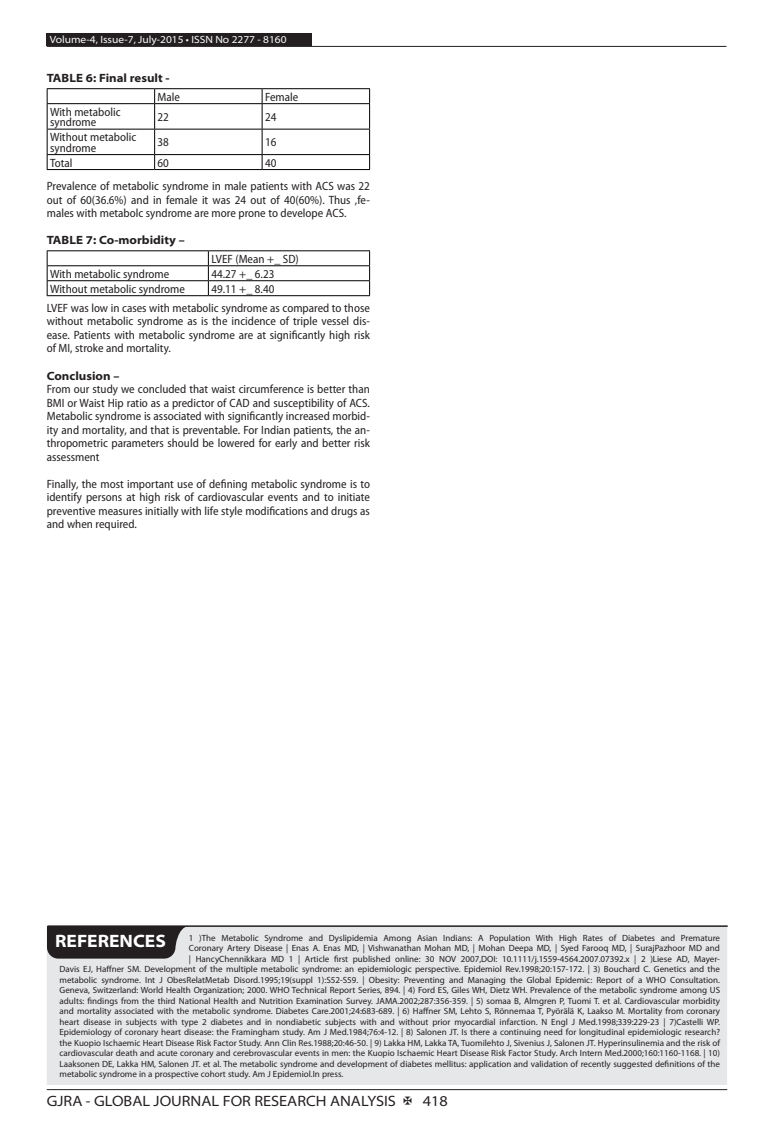
<style>
.page{position:relative;width:774px;height:1136px;background:#fff}
.page>*{position:absolute;margin:0;border:0;box-sizing:border-box;transform-origin:0 0}
.GRA_Bold{font:700 semi-expanded 18px "Myriad Pro";color:#fff}
.t1{font:semi-expanded 15px "Myriad Pro";color:#231f20}
.GRA_Body_Text{font:semi-condensed 12px/13.5px "Myriad Pro";color:#231f20;text-align:justify}
.For_Table{font:semi-condensed 12px/10.5px "Myriad Pro";color:#231f20}
.GRA_Bold-2{font:700 semi-expanded 12px "Myriad Pro";color:#231f20}
.t2{font:semi-expanded 10.5px "Myriad Pro";color:#fff}
.GRA_Reference{font:9px "Myriad Pro";color:#231f20}
</style>
<div class="page">
<hr style="left:47px;top:1089px;width:680px;height:1px;background:#231f20">
<div style="left:47px;top:33px;width:265px;height:13px;background:#231f20"></div>
<hr style="left:47px;top:46px;width:679px;height:1px;background:#231f20">
<div style="left:47px;top:925px;width:680px;height:159px;background:#e6e7e9"></div>
<hr style="left:48px;top:925px;width:679px;height:1px;background:#231f20">
<svg style="left:47px;top:925px;width:142px;height:33px;background:#363233"></svg>
<hr style="left:47px;top:88px;width:108px;height:1px;background:#000">
<hr style="left:155px;top:88px;width:107px;height:1px;background:#000">
<hr style="left:262px;top:88px;width:108px;height:1px;background:#000">
<svg style="left:47px;top:89px;width:323px;height:80px"></svg>
<hr style="left:47px;top:169px;width:108px;height:1px;background:#000">
<hr style="left:155px;top:169px;width:107px;height:1px;background:#000">
<hr style="left:262px;top:169px;width:108px;height:1px;background:#000">
<hr style="left:47px;top:250px;width:161px;height:1px;background:#000">
<hr style="left:208px;top:250px;width:162px;height:1px;background:#000">
<svg style="left:47px;top:251px;width:323px;height:44px"></svg>
<hr style="left:47px;top:295px;width:161px;height:1px;background:#000">
<hr style="left:208px;top:295px;width:162px;height:1px;background:#000">
<p class="t2" style="left:50px;top:34px;width:238px">Volume-4, Issue-7, July-2015 • ISSN No 2277 - 8160</p>
<p class="GRA_Bold-2" style="left:47px;top:71px;width:124px">TABLE 6: Final result -</p>
<p class="For_Table" style="left:158px;top:92px;width:24px">Male</p>
<p class="For_Table" style="left:265px;top:92px;width:35px">Female</p>
<p class="For_Table" style="left:50px;top:107px;width:72px">With metabolic syndrome</p>
<p class="For_Table" style="left:158px;top:112px;width:13px">22</p>
<p class="For_Table" style="left:265px;top:112px;width:13px">24</p>
<p class="For_Table" style="left:50px;top:132px;width:88px">Without metabolic syndrome</p>
<p class="For_Table" style="left:158px;top:137px;width:13px">38</p>
<p class="For_Table" style="left:265px;top:137px;width:13px">16</p>
<p class="For_Table" style="left:50px;top:157px;width:24px">Total</p>
<p class="For_Table" style="left:158px;top:157px;width:13px">60</p>
<p class="For_Table" style="left:265px;top:157px;width:13px">40</p>
<p class="GRA_Body_Text" style="left:47px;top:180px;width:325px">Prevalence of metabolic syndrome in male patients with ACS was 22 out of 60(36.6%) and in female it was 24 out of 40(60%). Thus ,fe&shy;males with metabolc syndrome are more prone to develope ACS.</p>
<p class="GRA_Bold-2" style="left:47px;top:233px;width:140px">TABLE 7: Co-morbidity –</p>
<p class="For_Table" style="left:211px;top:254px;width:89px">LVEF (Mean +_ SD)</p>
<p class="For_Table" style="left:50px;top:269px;width:121px">With metabolic syndrome</p>
<p class="For_Table" style="left:211px;top:269px;width:65px">44.27 +_ 6.23</p>
<p class="For_Table" style="left:50px;top:284px;width:136px">Without metabolic syndrome</p>
<p class="For_Table" style="left:211px;top:284px;width:65px">49.11 +_ 8.40</p>
<p class="GRA_Body_Text" style="left:47px;top:301px;width:325px">LVEF was low in cases with metabolic syndrome as compared to those without metabolic syndrome as is the incidence of triple vessel dis&shy;ease. Patients with metabolic syndrome are at significantly high risk of MI, stroke and mortality.</p>
<p class="GRA_Bold-2" style="left:47px;top:368px;width:74px">Conclusion –</p>
<p class="GRA_Body_Text" style="left:47px;top:382px;width:325px">From our study we concluded that waist circumference is better than BMI or Waist Hip ratio as a predictor of CAD and susceptibility of ACS.<br>Metabolic syndrome is associated with significantly increased morbid&shy;ity and mortality, and that is preventable. For Indian patients, the an&shy;thropometric parameters should be lowered for early and better risk assessment</p>
<p class="GRA_Body_Text" style="left:47px;top:477px;width:325px">Finally, the most important use of defining metabolic syndrome is to identify persons at high risk of cardiovascular events and to initiate preventive measures initially with life style modifications and drugs as and when required.</p>
<p class="GRA_Bold" style="left:55px;top:931px;width:112px">REFERENCES</p>
<p class="GRA_Reference" style="left:189px;top:932px;width:533px">1 )The Metabolic Syndrome and Dyslipidemia Among Asian Indians: A Population With High Rates of Diabetes and Premature</p>
<p class="GRA_Reference" style="left:189px;top:943px;width:533px">Coronary Artery Disease | Enas A. Enas MD, | Vishwanathan Mohan MD, | Mohan Deepa MD, | Syed Farooq MD, | SurajPazhoor MD and</p>
<p class="GRA_Reference" style="left:189px;top:953px;width:533px">| HancyChennikkara MD 1 | Article first published online: 30 NOV 2007,DOI: 10.1111/j.1559-4564.2007.07392.x | 2 )Liese AD, Mayer-</p>
<p class="GRA_Reference" style="left:60px;top:964px;width:662px">Davis EJ, Haffner SM. Development of the multiple metabolic syndrome: an epidemiologic perspective. Epidemiol Rev.1998;20:157-172. | 3) Bouchard C. Genetics and the</p>
<p class="GRA_Reference" style="left:60px;top:974px;width:662px">metabolic syndrome. Int J ObesRelatMetab Disord.1995;19(suppl 1):S52-S59. | Obesity: Preventing and Managing the Global Epidemic: Report of a WHO Consultation.</p>
<p class="GRA_Reference" style="left:60px;top:985px;width:662px">Geneva, Switzerland: World Health Organization; 2000. WHO Technical Report Series, 894. | 4) Ford ES, Giles WH, Dietz WH. Prevalence of the metabolic syndrome among US</p>
<p class="GRA_Reference" style="left:60px;top:995px;width:662px">adults: findings from the third National Health and Nutrition Examination Survey. JAMA.2002;287:356-359. | 5) somaa B, Almgren P, Tuomi T. et al. Cardiovascular morbidity</p>
<p class="GRA_Reference" style="left:60px;top:1006px;width:662px">and mortality associated with the metabolic syndrome. Diabetes Care.2001;24:683-689. | 6) Haffner SM, Lehto S, Rönnemaa T, Pyörälä K, Laakso M. Mortality from coronary</p>
<p class="GRA_Reference" style="left:60px;top:1016px;width:662px">heart disease in subjects with type 2 diabetes and in nondiabetic subjects with and without prior myocardial infarction. N Engl J Med.1998;339:229-23 | 7)Castelli WP.</p>
<p class="GRA_Reference" style="left:60px;top:1027px;width:662px">Epidemiology of coronary heart disease: the Framingham study. Am J Med.1984;76:4-12. | 8) Salonen JT. Is there a continuing need for longitudinal epidemiologic research?</p>
<p class="GRA_Reference" style="left:60px;top:1037px;width:662px">the Kuopio Ischaemic Heart Disease Risk Factor Study. Ann Clin Res.1988;20:46-50. | 9) Lakka HM, Lakka TA, Tuomilehto J, Sivenius J, Salonen JT. Hyperinsulinemia and the risk of</p>
<p class="GRA_Reference" style="left:60px;top:1048px;width:662px">cardiovascular death and acute coronary and cerebrovascular events in men: the Kuopio Ischaemic Heart Disease Risk Factor Study. Arch Intern Med.2000;160:1160-1168. | 10)</p>
<p class="GRA_Reference" style="left:60px;top:1058px;width:662px">Laaksonen DE, Lakka HM, Salonen JT. et al. The metabolic syndrome and development of diabetes mellitus: application and validation of recently suggested definitions of the</p>
<p class="GRA_Reference" style="left:60px;top:1069px;width:285px">metabolic syndrome in a prospective cohort study. Am J Epidemiol.In press.</p>
<p class="t1" style="left:47px;top:1092px;width:351px">GJRA - GLOBAL JOURNAL FOR RESEARCH ANALYSIS</p>
<p class="t1" style="left:423px;top:1092px;width:27px">418</p>
</div>
